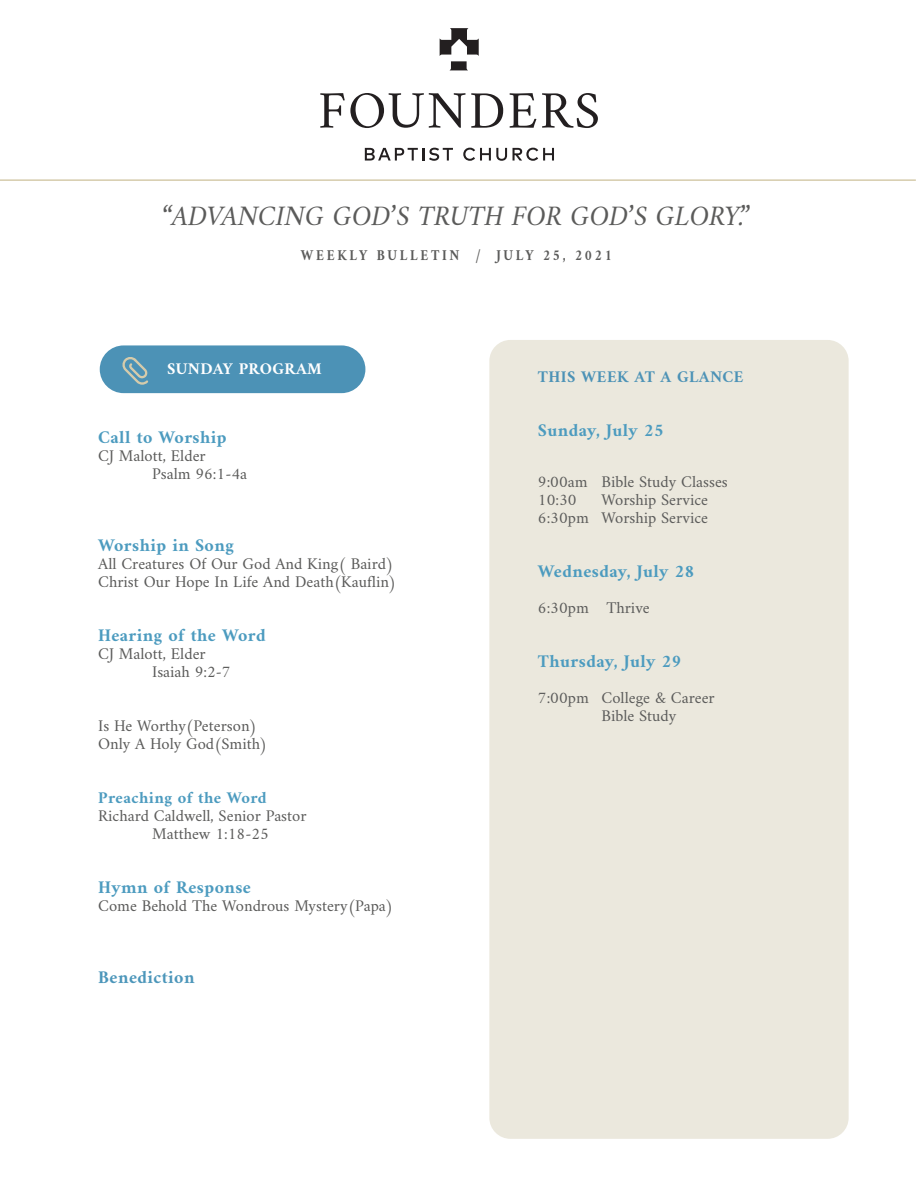
<style>
.page{position:relative;width:918px;height:1188px;background:#fff}
.page>*{position:absolute;margin:0;border:0;box-sizing:border-box;transform-origin:0 0}
.t1{font:italic 28.5px "Amiri";letter-spacing:-.005em;color:#5b5b5a}
.t2{font:700 18px "Amiri";letter-spacing:.025em;color:#4c9bbf}
.t3{font:700 18px "Amiri";letter-spacing:.025em;color:#4c96ba}
.t4{font:16.5px/18px "Amiri";color:#5a5a59}
.t5{font:16.5px/18px "Amiri";color:#5b5b5a}
.t6{font:700 16.5px "Amiri";letter-spacing:.025em;color:#4c9bbf}
.t7{font:700 16.5px "Amiri";letter-spacing:.025em;color:#4c92b6}
.t8{font:700 16.5px "Amiri";letter-spacing:.025em;color:#fff}
.t9{font:700 15.3px "Amiri";letter-spacing:.2em;color:#5b5b5a;scale:.89 1}
.s1{color:#5b5b5a}
</style>
<div class="page">
<hr style="left:0;top:179px;width:916px;height:2px;background:#d5cbab">
<div style="left:100px;top:345px;width:265px;height:48px;background:#4c92b6;border-radius:24px"></div>
<svg style="left:122px;top:357px;width:26px;height:28px"></svg>
<div style="left:489px;top:340px;width:360px;height:799px;background:#ebe8dd;border-radius:21px"></div>
<svg style="left:320px;top:93px;width:183px;height:35px"></svg>
<svg style="left:510px;top:93px;width:26px;height:35px"></svg>
<svg style="left:542px;top:93px;width:56px;height:35px"></svg>
<svg style="left:365px;top:148px;width:88px;height:13px"></svg>
<svg style="left:463px;top:148px;width:44px;height:13px"></svg>
<svg style="left:513px;top:148px;width:41px;height:13px"></svg>
<svg style="left:440px;top:28px;width:39px;height:42px"></svg>
<h1 class="t1" style="left:163px;top:199px;width:589px">“ADVANCING GOD’S TRUTH FOR GOD’S GLORY.”</h1>
<p class="t9" style="left:301px;top:246px;width:351px">WEEKLY BULLETIN / JULY 25, 2021</p>
<p class="t8" style="left:167px;top:358px;width:156px">SUNDAY PROGRAM</p>
<p class="t2" style="left:98px;top:426px;width:130px">Call to Worship</p>
<p class="t4" style="left:152px;top:446px;width:96px;text-indent:-54px">CJ Malott, Elder<br>Psalm 96:1-4a</p>
<p class="t2" style="left:98px;top:534px;width:137px">Worship in Song</p>
<p class="t4" style="left:98px;top:554px;width:300px">All Creatures Of Our God And King( Baird)<br>Christ Our Hope In Life And Death(Kauflin)</p>
<p class="t2" style="left:98px;top:624px;width:169px">Hearing of the Word</p>
<p class="t4" style="left:152px;top:644px;width:80px;text-indent:-54px">CJ Malott, Elder<br>Isaiah 9:2-7</p>
<p class="t4" style="left:98px;top:716px;width:171px">Is He Worthy(Peterson)<br>Only A Holy God(Smith)</p>
<p class="t6" style="left:98px;top:788px;width:170px">Preaching of the Word</p>
<p class="t5" style="left:152px;top:806px;width:156px;text-indent:-54px">Richard Caldwell, Senior Pastor<br>Matthew 1:18-25</p>
<p class="t2" style="left:98px;top:876px;width:154px">Hymn of Response</p>
<p class="t4" style="left:98px;top:896px;width:297px">Come Behold The Wondrous Mystery(Papa<span class="s1">)</span></p>
<p class="t3" style="left:98px;top:966px;width:98px">Benediction</p>
<p class="t7" style="left:538px;top:367px;width:207px">THIS WEEK AT A GLANCE</p>
<p class="t2" style="left:538px;top:419px;width:127px">Sunday, July 25</p>
<p class="t5" style="left:538px;top:472px;width:192px">9:00am Bible Study Classes<br>10:30</p>
<p class="t5" style="left:538px;top:490px;width:172px;text-align:right">Worship Service<br>6:30pm Worship Service</p>
<p class="t2" style="left:538px;top:560px;width:158px">Wednesday, July 28</p>
<p class="t5" style="left:538px;top:598px;width:113px">6:30pm Thrive</p>
<p class="t2" style="left:538px;top:650px;width:145px">Thursday, July 29</p>
<p class="t5" style="left:602px;top:688px;width:115px;text-indent:-64px">7:00pm College &amp; Career<br>Bible Study</p>
</div>
